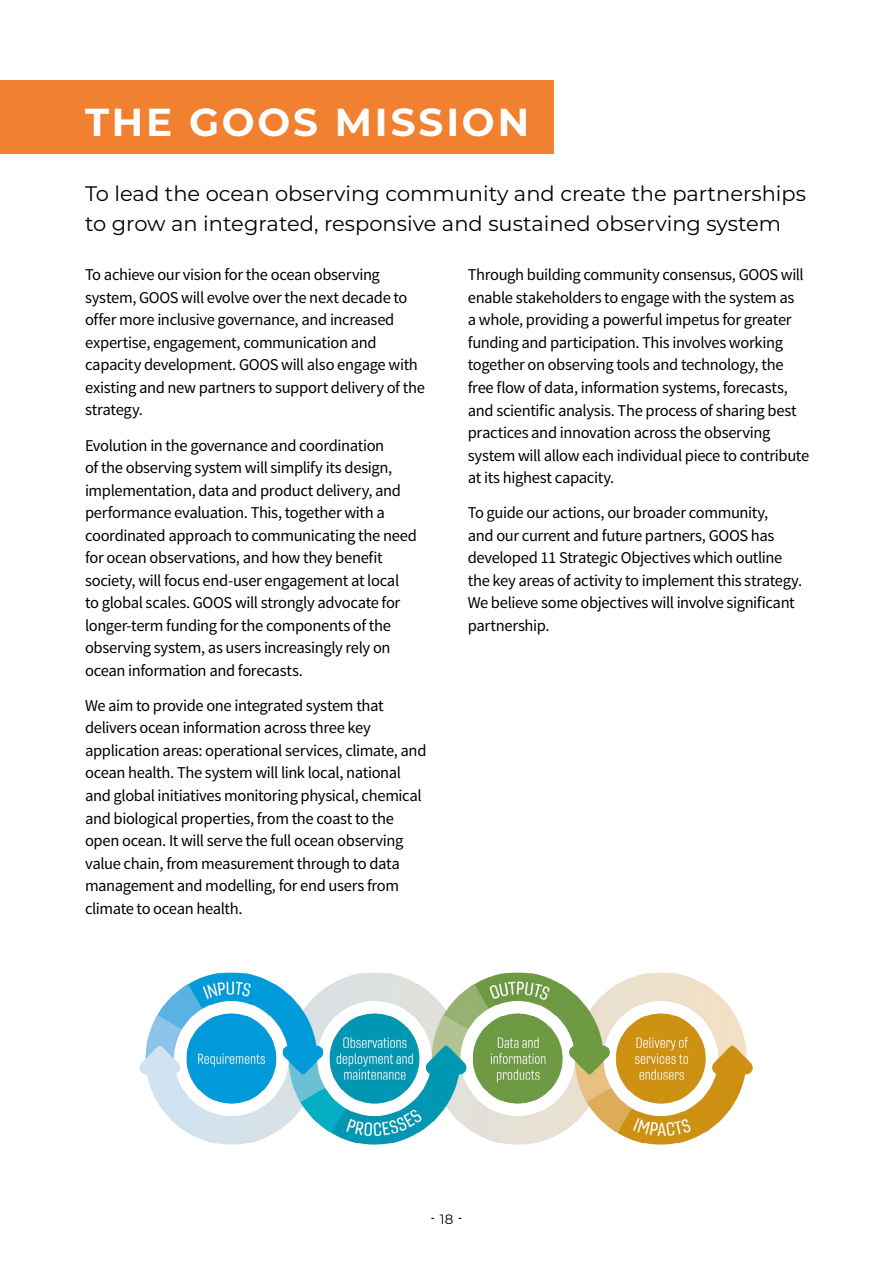
<style>
.page{position:relative;width:893px;height:1263px;background:#fff}
.page>*{position:absolute;margin:0;border:0;box-sizing:border-box;transform-origin:0 0}
.t1{font:700 39px "Montserrat";letter-spacing:.07em;color:#fff}
.t2{font:500 22.5px "Montserrat";letter-spacing:-.015em;color:#fff}
.t3{font:21px/30px "Montserrat";color:#000}
.t4{font:16.5px/22.5px "Source Sans Pro";letter-spacing:-.02em;color:#000}
.t5{font:700 9px "Montserrat";color:#000}
.s1{font-weight:400;font-size:13.5px}
</style>
<div class="page">
<div style="left:0;top:80px;width:553px;height:74px;background:#f18131"></div>
<img style="left:139px;top:972px;width:614px;height:173px">
<h2 class="t2" style="left:74px;top:95px;width:240px">Why a new strategy?</h2>
<h1 class="t1" style="left:85px;top:94px;width:446px">THE GOOS M ISSION</h1>
<p class="t3" style="left:85px;top:178px;width:723px">To lead the ocean observing community and create the partnerships to grow an integrated, responsive and sustained observing system</p>
<p class="t4" style="left:85px;top:264px;width:341px">To achieve our vision for the ocean observing system, GOOS will evolve over the next decade to offer more inclusive governance, and increased expertise, engagement, communication and capacity development. GOOS will also engage with existing and new partners to support delivery of the strategy.</p>
<p class="t4" style="left:85px;top:434px;width:333px">Evolution in the governance and coordination<br>of the observing system will simplify its design, implementation, data and product delivery, and performance evaluation. This, together with a coordinated approach to communicating the need for ocean observations, and how they benefit society, will focus end-user engagement at local to global scales. GOOS will strongly advocate for longer-term funding for the components of the observing system, as users increasingly rely on ocean information and forecasts.</p>
<p class="t4" style="left:85px;top:694px;width:343px">We aim to provide one integrated system that delivers ocean information across three key application areas: operational services, climate, and ocean health. The system will link local, national and global initiatives monitoring physical, chemical and biological properties, from the coast to the open ocean. It will serve the full ocean observing value chain, from measurement through to data management and modelling, for end users from climate to ocean health.</p>
<p class="t4" style="left:468px;top:264px;width:343px">Through building community consensus, GOOS will enable stakeholders to engage with the system as<br>a whole, providing a powerful impetus for greater funding and participation. This involves working together on observing tools and technology, the free flow of data, information systems, forecasts, and scientific analysis. The process of sharing best practices and innovation across the observing system will allow each individual piece to contribute at its highest capacity.</p>
<p class="t4" style="left:468px;top:502px;width:336px">To guide our actions, our broader community,<br>and our current and future partners, GOOS has developed 11 Strategic Objectives which outline the key areas of activity to implement this strategy.<br>We believe some objectives will involve significant partnership.</p>
<p class="t5" style="left:431px;top:1211px;width:32px">- <span class="s1">18</span> -</p>
</div>
